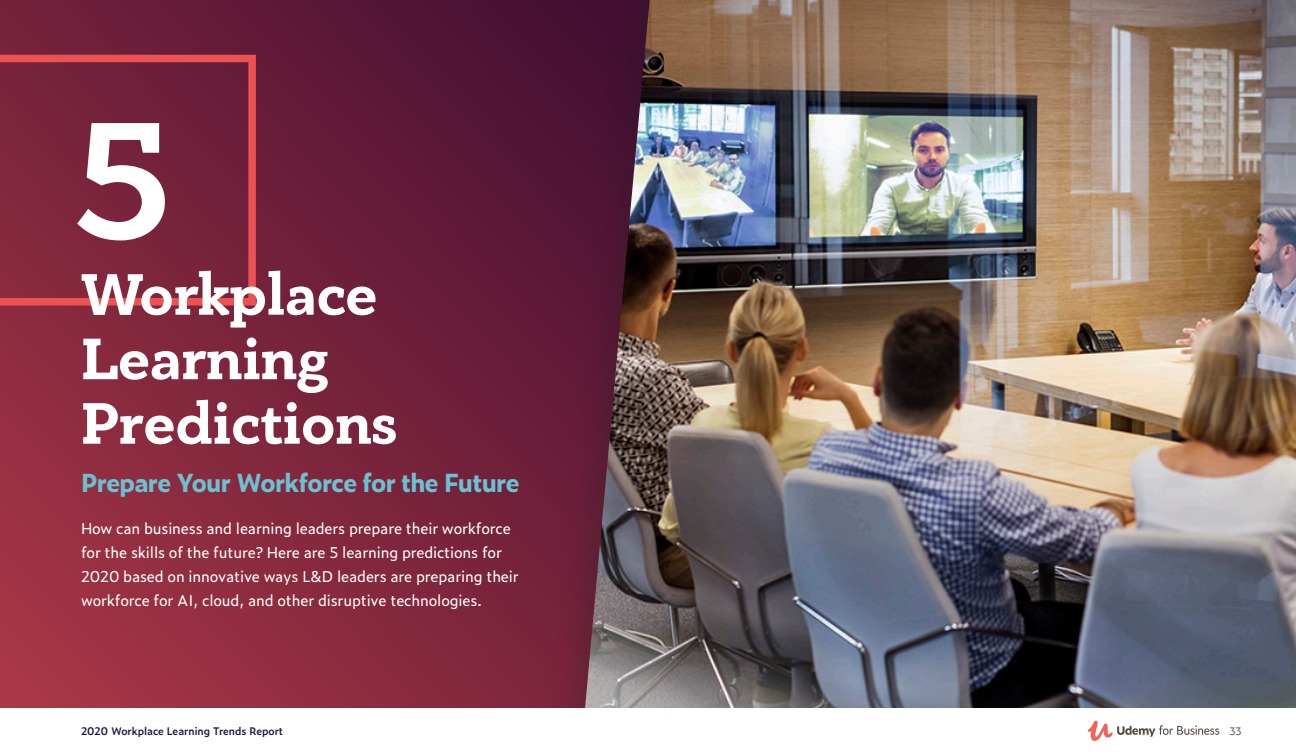
<style>
.page{position:relative;width:1296px;height:756px;background:#fff}
.page>*{position:absolute;margin:0;border:0;box-sizing:border-box;transform-origin:0 0}
.Headline_2{font:700 175.5px "PF Bague Slab Pro";color:#fff}
.Headline_1{font:700 61.5px/64.5px "PF Bague Slab Pro";letter-spacing:-.01em;color:#fff}
.Subhead_2{font:700 24.75px "Zeitung Pro";letter-spacing:-.025em;color:#6ac1d0}
.Body_Text_2{font:15px/24px "Zeitung Pro";letter-spacing:-.01em;color:#fff}
.Footer_Document_Titl{font:600 10.5px "Zeitung Pro";color:#151348}
.Page_Numbers{font:10.5px "Zeitung Pro";color:#645a53}
</style>
<div class="page">
<svg style="left:0;top:0;width:546px;height:708px;background:#79243c"></svg>
<div style="left:546px;top:0;width:750px;height:754px;background:#231f20;opacity:.28"></div>
<img style="left:585px;top:0;width:711px;height:709px">
<svg style="left:0;top:55px;width:256px;height:251px;background:#7e263d"></svg>
<div style="left:0;top:709px;width:1296px;height:47px;background:#fff"></div>
<svg style="left:1088px;top:721px;width:131px;height:20px"></svg>
<p class="Headline_2" style="left:71px;top:77px;width:102px">5</p>
<p class="Headline_1" style="left:81px;top:264px;width:318px">Workplace<br>Learning<br>Predictions</p>
<p class="Subhead_2" style="left:81px;top:463px;width:440px">Prepare Your Workforce for the Future</p>
<p class="Body_Text_2" style="left:81px;top:516px;width:439px">How can business and learning leaders prepare their workforce for the skills of the future? Here are 5 learning predictions for 2020 based on innovative ways L&amp;D leaders are preparing their workforce for AI, cloud, and other disruptive technologies.</p>
<p class="Footer_Document_Titl" style="left:81px;top:723px;width:204px">2020 Workplace Learning Trends Report</p>
<p class="Page_Numbers" style="left:1229px;top:723px;width:14px">33</p>
</div>
